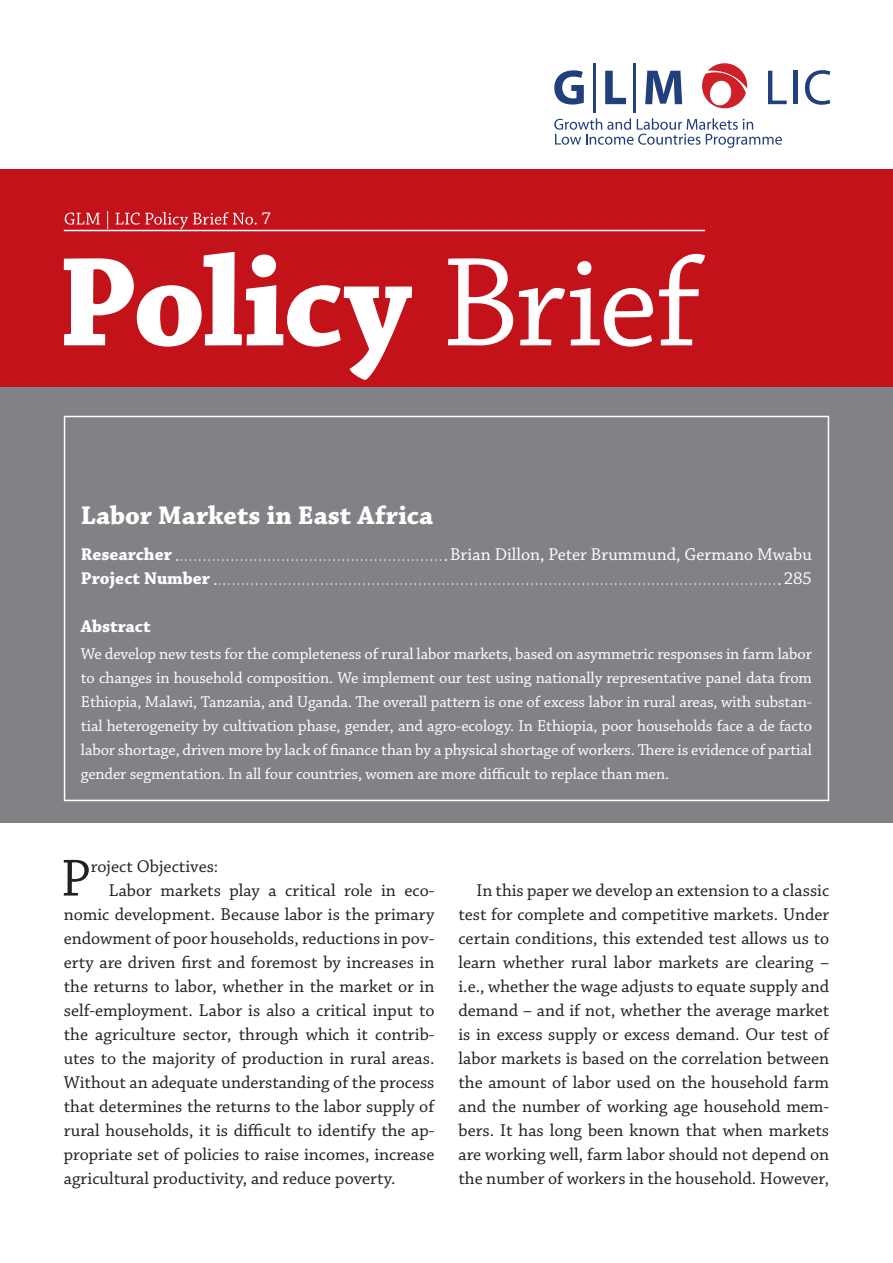
<style>
.page{position:relative;width:893px;height:1263px;background:#fff}
.page>*{position:absolute;margin:0;border:0;box-sizing:border-box;transform-origin:0 0}
.t1{font:54.9px "Chaparral Pro";color:#231f20}
.t2{font:700 27px "Chaparral Pro";letter-spacing:.005em;color:#fff}
.t3{font:18px/24px "Chaparral Pro";color:#231f20;text-align:justify}
.t4{font:18px "Chaparral Pro";color:#fff}
.t5{font:700 18px "Chaparral Pro";color:#fff}
.t6{font:16.5px/24px "Chaparral Pro";letter-spacing:-.01em;color:#fff;text-align:justify}
</style>
<div class="page">
<div style="left:0;top:170px;width:893px;height:218px;background:#c4121a"></div>
<div style="left:0;top:388px;width:893px;height:435px;background:#808285"></div>
<svg style="left:65px;top:211px;width:192px;height:18px"></svg>
<div style="left:64px;top:416px;width:765px;height:385px;border:2px solid #fff"></div>
<svg style="left:177px;top:559px;width:269px;height:2px"></svg>
<svg style="left:215px;top:583px;width:565px;height:2px"></svg>
<hr style="left:64px;top:230px;width:641px;height:1px;background:#fff">
<svg style="left:64px;top:252px;width:641px;height:128px"></svg>
<svg style="left:554px;top:118px;width:228px;height:30px"></svg>
<svg style="left:702px;top:63px;width:45px;height:45px"></svg>
<hr style="left:593px;top:63px;width:2px;height:49px;background:#213e7d">
<hr style="left:634px;top:63px;width:2px;height:49px;background:#213e7d">
<svg style="left:554px;top:70px;width:30px;height:35px"></svg>
<svg style="left:605px;top:71px;width:21px;height:33px"></svg>
<svg style="left:645px;top:71px;width:37px;height:33px"></svg>
<svg style="left:768px;top:71px;width:19px;height:33px"></svg>
<div style="left:793px;top:71px;width:5px;height:33px;background:#213e7d"></div>
<svg style="left:805px;top:70px;width:25px;height:35px"></svg>
<p class="t4" style="left:262px;top:209px;width:11px">7</p>
<h2 class="t2" style="left:81px;top:499px;width:354px">Labor Markets in East Africa</h2>
<p class="t5" style="left:81px;top:544px;width:92px">Researcher</p>
<p class="t4" style="left:450px;top:545px;width:363px">Brian Dillon, Peter Brummund, Germano Mwabu</p>
<p class="t5" style="left:81px;top:568px;width:131px">Project Number</p>
<p class="t4" style="left:784px;top:569px;width:30px">285</p>
<p class="t5" style="left:81px;top:616px;width:71px">Abstract</p>
<p class="t6" style="left:81px;top:642px;width:733px">We develop new tests for the completeness of rural labor markets, based on asymmetric responses in farm labor to changes in household composition. We implement our test using nationally representative panel data from Ethiopia, Malawi, Tanzania, and Uganda. The overall pattern is one of excess labor in rural areas, with substan&shy;tial heterogeneity by cultivation phase, gender, and agro-ecology. In Ethiopia, poor households face a de facto labor shortage, driven more by lack of finance than by a physical shortage of workers. There is evidence of partial gender segmentation. In all four countries, women are more difficult to replace than men.</p>
<h1 class="t1" style="left:61px;top:848px;width:32px">P</h1>
<p class="t3" style="left:91px;top:855px;width:129px">roject Objectives:</p>
<p class="t3" style="left:109px;top:879px;width:327px">Labor markets play a critical role in eco-</p>
<p class="t3" style="left:64px;top:903px;width:372px">nomic development. Because labor is the primary</p>
<p class="t3" style="left:64px;top:926px;width:372px">endowment of poor households, reductions in pov-</p>
<p class="t3" style="left:64px;top:950px;width:372px">erty are driven first and foremost by increases in</p>
<p class="t3" style="left:64px;top:974px;width:372px">the returns to labor, whether in the market or in</p>
<p class="t3" style="left:64px;top:998px;width:372px">self-employment. Labor is also a critical input to</p>
<p class="t3" style="left:64px;top:1022px;width:372px">the agriculture sector, through which it contrib-</p>
<p class="t3" style="left:64px;top:1046px;width:372px">utes to the majority of production in rural areas.</p>
<p class="t3" style="left:64px;top:1070px;width:372px">Without an adequate understanding of the process</p>
<p class="t3" style="left:64px;top:1094px;width:372px">that determines the returns to the labor supply of</p>
<p class="t3" style="left:64px;top:1118px;width:372px">rural households, it is difficult to identify the ap-</p>
<p class="t3" style="left:64px;top:1142px;width:372px">propriate set of policies to raise incomes, increase</p>
<p class="t3" style="left:64px;top:1166px;width:333px">agricultural productivity, and reduce poverty.</p>
<p class="t3" style="left:458px;top:878px;width:372px;text-indent:18px">In this paper we develop an extension to a classic test for complete and competitive markets. Under certain conditions, this extended test allows us to learn whether rural labor markets are clearing – i.e., whether the wage adjusts to equate supply and demand – and if not, whether the average market is in excess supply or excess demand. Our test of labor markets is based on the correlation between the amount of labor used on the household farm and the number of working age household mem&shy;bers. It has long been known that when markets are working well, farm labor should not depend on the number of workers in the household. However,</p>
</div>
